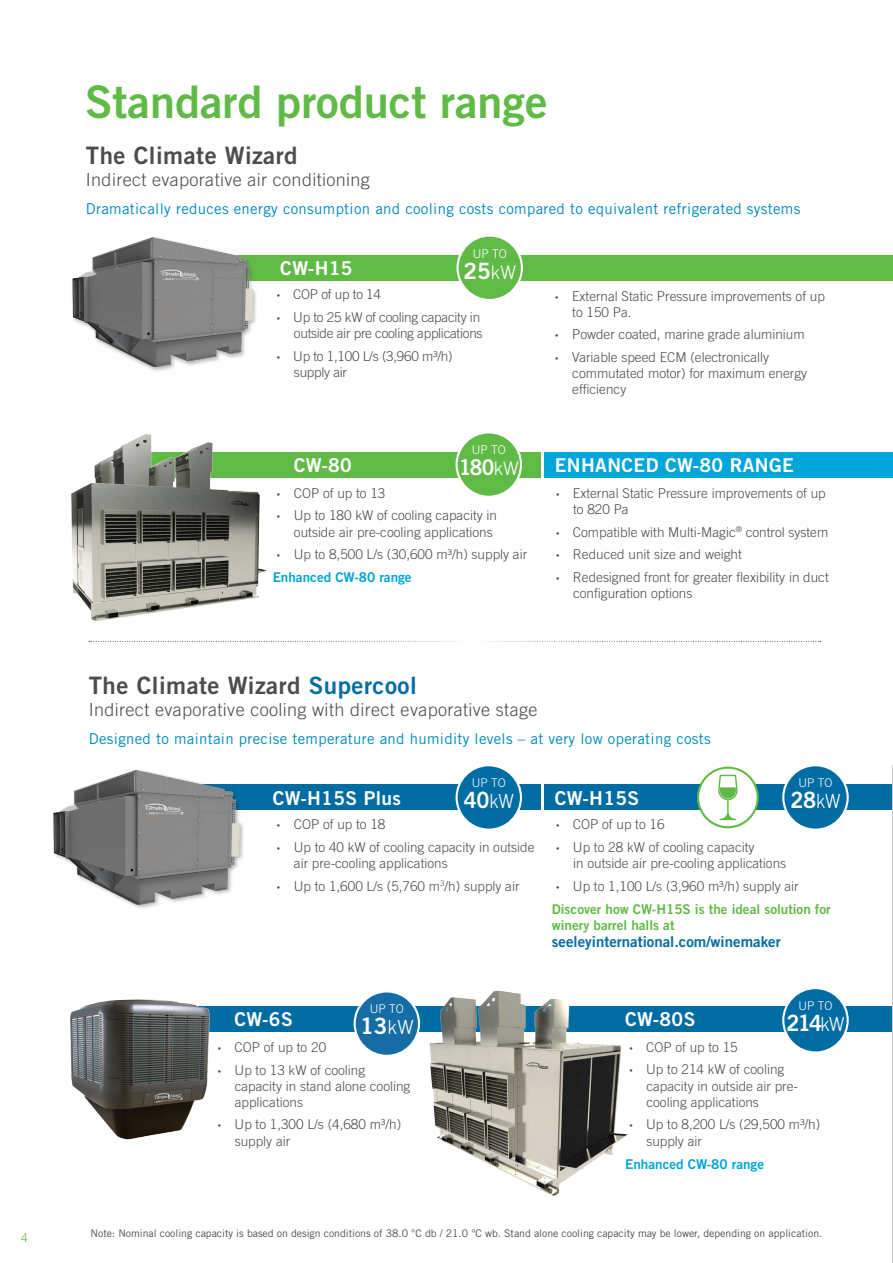
<style>
.page{position:relative;width:893px;height:1263px;background:#fff}
.page>*{position:absolute;margin:0;border:0;box-sizing:border-box;transform-origin:0 0}
.t1{font:45px "Trade Gothic LT Std Bd 2";color:#60bb46}
.t2{font:24px "Trade Gothic LT Std Bd 2";letter-spacing:.02em;color:#4b4c4d}
.t3{font:22.5px "Trade Gothic LT Std Bd 2";letter-spacing:-.01em;color:#fff;scale:.95 1}
.t4{font:22.5px "Trade Gothic LT Std Bd 2";letter-spacing:-.01em;color:#fff}
.t5{font:21.75px "Trade Gothic LT Std Bd 2";color:#fff;scale:.95 1}
.t6{font:19.05px "Trade Gothic LT Std Bd 2";letter-spacing:.02em;color:#fff}
.t7{font:300 18px "Trade Gothic LT Std";letter-spacing:.02em;color:#4b4c4d}
.t8{font:15px "Trade Gothic LT Std";letter-spacing:.02em;color:#008ac0}
.t9{font:15px "Trade Gothic LT Std Bd 2";color:#006ca4}
.t10{font:300 13.5px/16.2px "Trade Gothic LT Std";color:#4b4c4d}
.t11{font:300 13.5px/16.2px "Trade Gothic LT Std";letter-spacing:-.02em;color:#4b4c4d;text-align:right}
.t12{font:13.5px/16.5px "Trade Gothic LT Std Bd 2";color:#60bb46}
.t13{font:13.5px "Trade Gothic LT Std Bd 2";color:#00a5da}
.t14{font:300 12px "Trade Gothic LT Std";color:#fff}
.t15{font:300 12px "Trade Gothic LT Std";color:#60bb46}
.t16{font:10.5px "Trade Gothic LT Std";letter-spacing:-.005em;color:#4b4c4d}
.s1{font-family:"Trade Gothic LT Std";font-weight:300;font-size:18.75px}
.s2{font-family:"Myriad Pro"}
.s3{color:#006ca4}
.s4{font-family:"Trade Gothic LT Std";font-weight:300;font-size:19.5px}
</style>
<div class="page">
<div style="left:511px;top:1006px;width:382px;height:26px;background:#006ca4"></div>
<div style="left:183px;top:785px;width:358px;height:25px;background:#006ca4"></div>
<div style="left:544px;top:785px;width:349px;height:25px;background:#006ca4"></div>
<svg style="left:89px;top:641px;width:732px;height:1px"></svg>
<div style="left:698px;top:768px;width:60px;height:59px;background:#fff;border-radius:50%"></div>
<div style="left:697px;top:767px;width:62px;height:61px;border:2px solid #60bb46;border-radius:50%"></div>
<svg style="left:718px;top:775px;width:20px;height:45px"></svg>
<div style="left:457px;top:765px;width:64px;height:65px;background:#006ca4;border-radius:50%"></div>
<div style="left:456px;top:764px;width:66px;height:67px;border:2px solid #fff;border-radius:50%"></div>
<div style="left:783px;top:988px;width:65px;height:64px;background:#006ca4;border-radius:50%"></div>
<div style="left:782px;top:987px;width:67px;height:66px;border:2px solid #fff;border-radius:50%"></div>
<div style="left:783px;top:765px;width:65px;height:65px;background:#006ca4;border-radius:50%"></div>
<div style="left:782px;top:764px;width:67px;height:67px;border:2px solid #fff;border-radius:50%"></div>
<div style="left:92px;top:1007px;width:416px;height:25px;background:#006ca4"></div>
<div style="left:355px;top:991px;width:64px;height:65px;background:#166da5;border-radius:50%"></div>
<div style="left:354px;top:990px;width:66px;height:67px;border:2px solid #fff;border-radius:50%"></div>
<img style="left:70px;top:999px;width:152px;height:141px">
<img style="left:53px;top:769px;width:208px;height:139px">
<div style="left:183px;top:255px;width:710px;height:25px;background:#60bb46"></div>
<div style="left:146px;top:452px;width:395px;height:25px;background:#60bb46"></div>
<div style="left:544px;top:452px;width:349px;height:25px;background:#00a5da"></div>
<div style="left:457px;top:432px;width:64px;height:65px;background:#60bb46;border-radius:50%"></div>
<div style="left:456px;top:431px;width:66px;height:67px;border:2px solid #fff;border-radius:50%"></div>
<div style="left:458px;top:236px;width:64px;height:64px;background:#60bb46;border-radius:50%"></div>
<div style="left:456px;top:235px;width:67px;height:66px;border:2px solid #fff;border-radius:50%"></div>
<img style="left:72px;top:237px;width:195px;height:134px">
<hr style="left:892px;top:696px;width:1px;height:70px;background:#60bb46">
<hr style="left:892px;top:766px;width:1px;height:497px;background:#cbcbca">
<img style="left:71px;top:434px;width:204px;height:187px">
<img style="left:424px;top:990px;width:204px;height:206px">
<p class="t15" style="left:21px;top:1230px;width:8px">4</p>
<h1 class="t1" style="left:85px;top:74px;width:464px">Standard product range</h1>
<h2 class="t2" style="left:86px;top:141px;width:213px">The Climate Wizard</h2>
<h3 class="t7" style="left:86px;top:169px;width:285px">Indirect evaporative air conditioning</h3>
<p class="t8" style="left:86px;top:199px;width:716px">Dramatically reduces energy consumption and cooling costs compared to equivalent refrigerated systems</p>
<h3 class="t6" style="left:280px;top:256px;width:74px">CW-H15</h3>
<p class="t14" style="left:473px;top:246px;width:36px">UP TO</p>
<h3 class="t4" style="left:463px;top:257px;width:54px">25<span class="s1">kW</span></h3>
<p class="t11" style="left:277px;top:286px;width:106px"><span class="s2">•</span> COP of up to 14</p>
<p class="t11" style="left:277px;top:309px;width:207px"><span class="s2">•</span> Up to 25 kW of cooling capacity in outside air pre cooling applications</p>
<p class="t11" style="left:294px;top:347px;width:160px;text-align:left;text-indent:-17px"><span class="s2">•</span> Up to 1,100 L/s (3,960 m³/h) supply air</p>
<p class="t14" style="left:472px;top:443px;width:36px">UP TO</p>
<p class="t10" style="left:572px;top:288px;width:254px;text-indent:-17px"><span class="s2">•</span> External Static Pressure improvements of up to 150 Pa.</p>
<p class="t10" style="left:555px;top:326px;width:251px"><span class="s2">•</span> Powder coated, marine grade aluminium</p>
<p class="t10" style="left:572px;top:349px;width:236px;text-indent:-17px"><span class="s2">•</span> Variable speed ECM (electronically commutated motor) for maximum energy efficiency</p>
<h3 class="t6" style="left:294px;top:453px;width:60px">CW-80</h3>
<h3 class="t5" style="left:459px;top:454px;width:65px">180<span class="s1">kW</span></h3>
<h3 class="t6" style="left:555px;top:453px;width:241px">ENHANCED CW-80 RANGE</h3>
<p class="t10" style="left:277px;top:485px;width:110px"><span class="s2">•</span> COP of up to 13</p>
<p class="t10" style="left:294px;top:507px;width:205px;text-indent:-17px"><span class="s2">•</span> Up to 180 kW of cooling capacity in outside air pre-cooling applications</p>
<p class="t10" style="left:277px;top:546px;width:252px"><span class="s2">•</span> Up to 8,500 L/s (30,600 m³/h) supply air</p>
<p class="t13" style="left:273px;top:569px;width:140px">Enhanced CW-80 range</p>
<p class="t10" style="left:573px;top:485px;width:254px;text-indent:-17px"><span class="s2">•</span> External Static Pressure improvements of up to 820 Pa</p>
<p class="t10" style="left:556px;top:523px;width:274px"><span class="s2">•</span> Compatible with Multi-Magic<sup>®</sup> control system</p>
<p class="t10" style="left:556px;top:546px;width:187px"><span class="s2">•</span> Reduced unit size and weight</p>
<p class="t10" style="left:573px;top:569px;width:257px;text-indent:-17px"><span class="s2">•</span> Redesigned front for greater flexibility in duct configuration options</p>
<h2 class="t2" style="left:89px;top:670px;width:329px">The Climate Wizard <span class="s3">Supercool</span></h2>
<h3 class="t7" style="left:89px;top:699px;width:450px">Indirect evaporative cooling with direct evaporative stage</h3>
<p class="t8" style="left:89px;top:729px;width:624px">Designed to maintain precise temperature and humidity levels – at very low operating costs</p>
<p class="t14" style="left:472px;top:776px;width:36px">UP TO</p>
<p class="t14" style="left:798px;top:776px;width:36px">UP TO</p>
<h3 class="t6" style="left:273px;top:786px;width:130px">CW-H15S Plus</h3>
<p class="t10" style="left:277px;top:816px;width:110px"><span class="s2">•</span> COP of up to 18</p>
<p class="t10" style="left:294px;top:839px;width:242px;text-indent:-17px"><span class="s2">•</span> Up to 40 kW of cooling capacity in outside air pre-cooling applications</p>
<p class="t10" style="left:277px;top:878px;width:244px"><span class="s2">•</span> Up to 1,600 L/s (5,760 m<sup>3</sup>/h) supply air</p>
<h3 class="t3" style="left:464px;top:786px;width:54px">40<span class="s4">kW</span></h3>
<h3 class="t6" style="left:555px;top:786px;width:86px">CW-H15S</h3>
<p class="t10" style="left:556px;top:816px;width:110px"><span class="s2">•</span> COP of up to 16</p>
<p class="t10" style="left:573px;top:839px;width:215px;text-indent:-17px"><span class="s2">•</span> Up to 28 kW of cooling capacity<br>in outside air pre-cooling applications</p>
<p class="t10" style="left:556px;top:878px;width:244px"><span class="s2">•</span> Up to 1,100 L/s (3,960 m³/h) supply air</p>
<p class="t12" style="left:552px;top:900px;width:280px">Discover how CW-H15S is the ideal solution for winery barrel halls at</p>
<p class="t9" style="left:552px;top:932px;width:230px">seeleyinternational.com/winemaker</p>
<h3 class="t3" style="left:790px;top:786px;width:54px">28<span class="s4">kW</span></h3>
<p class="t14" style="left:370px;top:1002px;width:36px">UP TO</p>
<h3 class="t6" style="left:235px;top:1007px;width:60px">CW-6S</h3>
<h3 class="t6" style="left:625px;top:1007px;width:72px">CW-80S</h3>
<h3 class="t4" style="left:360px;top:1012px;width:55px">13<span class="s4">kW</span></h3>
<p class="t14" style="left:798px;top:999px;width:36px">UP TO</p>
<h3 class="t3" style="left:786px;top:1009px;width:63px">214<span class="s4">kW</span></h3>
<p class="t10" style="left:218px;top:1039px;width:110px"><span class="s2">•</span> COP of up to 20</p>
<p class="t10" style="left:235px;top:1061px;width:177px;text-indent:-17px"><span class="s2">•</span> Up to 13 kW of cooling capacity in stand alone cooling applications</p>
<p class="t10" style="left:235px;top:1116px;width:168px;text-indent:-17px"><span class="s2">•</span> Up to 1,300 L/s (4,680 m³/h) supply air</p>
<p class="t10" style="left:629px;top:1039px;width:110px"><span class="s2">•</span> COP of up to 15</p>
<p class="t10" style="left:646px;top:1061px;width:153px;text-indent:-17px"><span class="s2">•</span> Up to 214 kW of cooling capacity in outside air pre&shy;cooling applications</p>
<p class="t10" style="left:646px;top:1116px;width:175px;text-indent:-17px"><span class="s2">•</span> Up to 8,200 L/s (29,500 m³/h) supply air</p>
<p class="t13" style="left:625px;top:1155px;width:140px">Enhanced CW-80 range</p>
<p class="t16" style="left:91px;top:1227px;width:733px">Note: Nominal cooling capacity is based on design conditions of 38.0 °C db / 21.0 °C wb. Stand alone cooling capacity may be lower, depending on application.</p>
</div>
